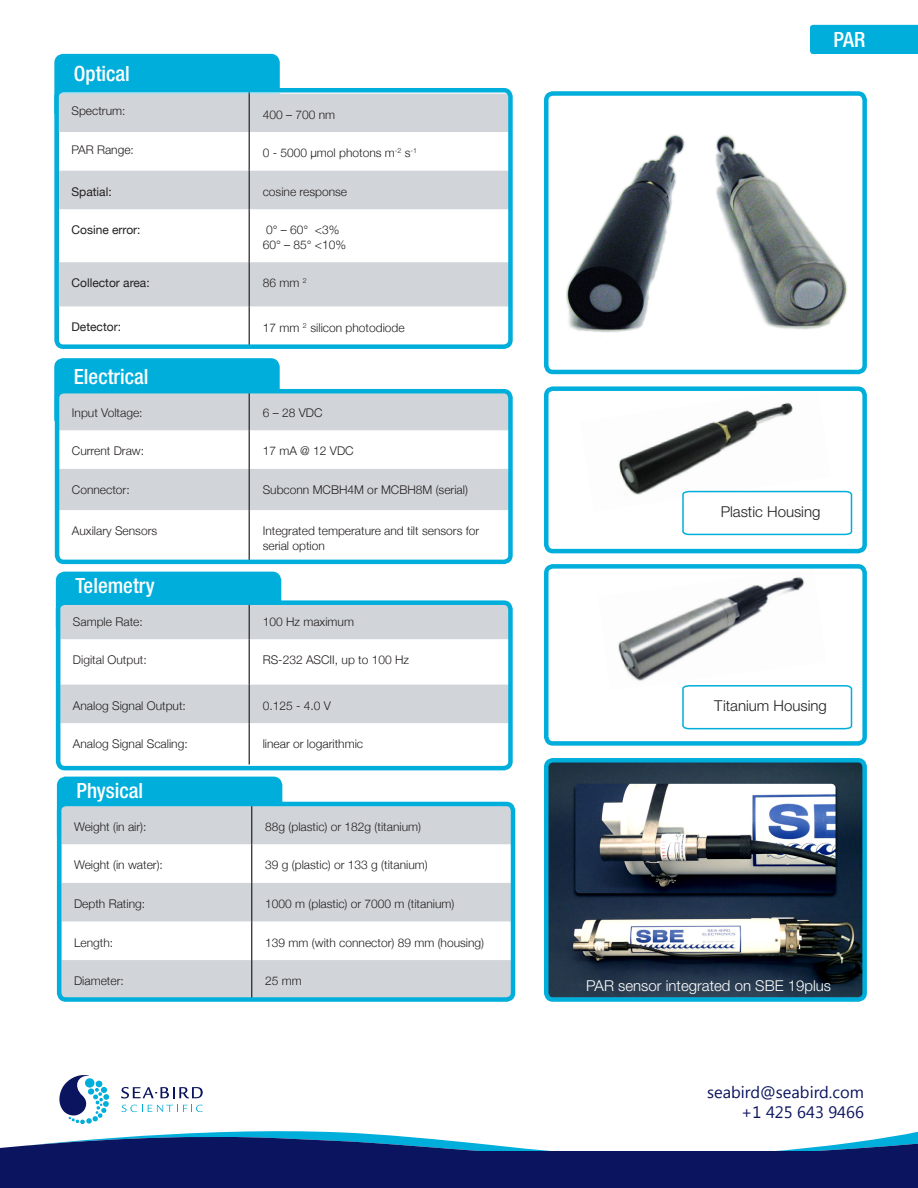
<style>
.page{position:relative;width:918px;height:1188px;background:#fff}
.page>*{position:absolute;margin:0;border:0;box-sizing:border-box;transform-origin:0 0}
.t1{font:500 condensed 21px "Helvetica Neue LT Std";color:#fff}
.t2{font:16.5px/19.8px "Segoe UI";color:#0b145e;text-align:right}
.t3{font:300 15px "Helvetica Neue LT Std";color:#fff}
.t4{font:300 15px "Helvetica Neue LT Std";color:#231f20}
.t5{font:300 12px "Helvetica Neue";color:#231f20}
.t6{font:12px "Helvetica Neue";color:#231f20}
.t7{font:300 12px "Helvetica Neue LT Std";color:#231f20}
</style>
<div class="page">
<svg style="left:0;top:1131px;width:918px;height:21px"></svg>
<div style="left:0;top:1152px;width:918px;height:36px;background:#0b145e"></div>
<div style="left:810px;top:25px;width:108px;height:29px;background:#00aedc"></div>
<svg style="left:121px;top:1087px;width:82px;height:12px"></svg>
<svg style="left:122px;top:1105px;width:81px;height:7px"></svg>
<svg style="left:59px;top:1075px;width:50px;height:49px"></svg>
<img style="left:566px;top:134px;width:282px;height:199px">
<div style="left:544px;top:91px;width:323px;height:283px;border:4px solid #00aedc;border-radius:7px"></div>
<svg style="left:59px;top:123px;width:449px;height:183px"></svg>
<svg style="left:54px;top:53px;width:454px;height:70px"></svg>
<hr style="left:249px;top:132px;width:1px;height:39px;background:#231f20">
<hr style="left:249px;top:209px;width:1px;height:53px;background:#231f20">
<hr style="left:249px;top:306px;width:1px;height:41px;background:#231f20">
<hr style="left:249px;top:93px;width:1px;height:39px;background:#231f20">
<hr style="left:249px;top:262px;width:1px;height:44px;background:#231f20">
<hr style="left:249px;top:171px;width:1px;height:38px;background:#231f20">
<div style="left:54px;top:88px;width:459px;height:261px;border:4px solid #00aedc;border-radius:7px"></div>
<div style="left:54px;top:358px;width:228px;height:72px;background:#00aedc"></div>
<svg style="left:60px;top:394px;width:448px;height:116px;fill:#d1d5d9"></svg>
<hr style="left:249px;top:430px;width:1px;height:39px;background:#231f20">
<hr style="left:249px;top:510px;width:1px;height:52px;background:#231f20">
<hr style="left:249px;top:392px;width:1px;height:38px;background:#231f20">
<hr style="left:249px;top:469px;width:1px;height:41px;background:#231f20">
<div style="left:55px;top:389px;width:458px;height:175px;border:4px solid #00aedc;border-radius:7px"></div>
<div style="left:55px;top:571px;width:227px;height:66px;background:#00aedc"></div>
<svg style="left:61px;top:605px;width:447px;height:118px;fill:#d1d5d9"></svg>
<hr style="left:249px;top:639px;width:1px;height:46px;background:#231f20">
<hr style="left:249px;top:723px;width:1px;height:42px;background:#231f20">
<hr style="left:249px;top:603px;width:1px;height:36px;background:#231f20">
<hr style="left:249px;top:685px;width:1px;height:38px;background:#231f20">
<div style="left:56px;top:600px;width:457px;height:170px;border:4px solid #00aedc;border-radius:7px"></div>
<img style="left:619px;top:402px;width:174px;height:93px">
<div style="left:544px;top:386px;width:323px;height:167px;border:4px solid #00aedc;border-radius:7px"></div>
<svg style="left:682px;top:490px;width:171px;height:46px"></svg>
<img style="left:618px;top:577px;width:187px;height:104px">
<div style="left:544px;top:564px;width:323px;height:182px;border:4px solid #00aedc;border-radius:7px"></div>
<svg style="left:682px;top:685px;width:171px;height:45px"></svg>
<svg style="left:62px;top:846px;width:448px;height:151px"></svg>
<svg style="left:56px;top:776px;width:457px;height:70px"></svg>
<hr style="left:251px;top:844px;width:1px;height:39px;background:#231f20">
<hr style="left:251px;top:921px;width:1px;height:39px;background:#231f20">
<hr style="left:251px;top:806px;width:1px;height:38px;background:#231f20">
<hr style="left:251px;top:883px;width:1px;height:38px;background:#231f20">
<hr style="left:251px;top:960px;width:1px;height:39px;background:#231f20">
<div style="left:57px;top:802px;width:458px;height:200px;border:4px solid #00aedc;border-radius:7px"></div>
<img style="left:549px;top:763px;width:313px;height:234px">
<div style="left:544px;top:758px;width:323px;height:244px;border:4px solid #00aedc;border-radius:7px"></div>
<p class="t1" style="left:74px;top:61px;width:57px">Optical</p>
<p class="t7" style="left:71px;top:104px;width:56px">Spectrum:</p>
<p class="t5" style="left:263px;top:105px;width:74px">400 – 700 nm</p>
<p class="t7" style="left:71px;top:142px;width:64px">PAR Range:</p>
<p class="t5" style="left:263px;top:143px;width:156px">0 - 5000 μmol photons m<sup>-2</sup> s<sup>-1</sup></p>
<p class="t6" style="left:71px;top:183px;width:42px">Spatial:</p>
<p class="t5" style="left:263px;top:182px;width:86px">cosine response</p>
<p class="t6" style="left:71px;top:221px;width:71px">Cosine error:</p>
<p class="t5" style="left:266px;top:220px;width:75px">0° – 60° &lt;3%</p>
<p class="t5" style="left:263px;top:235px;width:85px">60° – 85° &lt;10%</p>
<p class="t6" style="left:71px;top:274px;width:80px">Collector area:</p>
<p class="t5" style="left:263px;top:273px;width:45px">86 mm <sup>2</sup></p>
<p class="t6" style="left:71px;top:318px;width:51px">Detector:</p>
<p class="t5" style="left:263px;top:318px;width:144px">17 mm <sup>2</sup> silicon photodiode</p>
<p class="t1" style="left:74px;top:364px;width:76px">Electrical</p>
<p class="t5" style="left:72px;top:403px;width:72px">Input Voltage:</p>
<p class="t5" style="left:263px;top:403px;width:61px">6 – 28 VDC</p>
<p class="t5" style="left:72px;top:441px;width:74px">Current Draw:</p>
<p class="t5" style="left:263px;top:441px;width:92px">17 mA @ 12 VDC</p>
<p class="t5" style="left:72px;top:480px;width:59px">Connector:</p>
<p class="t5" style="left:263px;top:480px;width:207px">Subconn MCBH4M or MCBH8M (serial)</p>
<p class="t5" style="left:72px;top:521px;width:87px">Auxilary Sensors</p>
<p class="t5" style="left:263px;top:521px;width:218px">Integrated temperature and tilt sensors for</p>
<p class="t5" style="left:263px;top:536px;width:64px">serial option</p>
<p class="t1" style="left:75px;top:573px;width:81px">Telemetry</p>
<p class="t5" style="left:73px;top:612px;width:71px">Sample Rate:</p>
<p class="t5" style="left:263px;top:612px;width:93px">100 Hz maximum</p>
<p class="t5" style="left:73px;top:650px;width:75px">Digital Output:</p>
<p class="t5" style="left:263px;top:650px;width:148px">RS-232 ASCII, up to 100 Hz</p>
<p class="t5" style="left:73px;top:696px;width:114px">Analog Signal Output:</p>
<p class="t5" style="left:263px;top:696px;width:70px">0.125 - 4.0 V</p>
<p class="t5" style="left:73px;top:734px;width:116px">Analog Signal Scaling:</p>
<p class="t5" style="left:263px;top:734px;width:102px">linear or logarithmic</p>
<p class="t7" style="left:74px;top:739px;width:91px">Housing Material:</p>
<p class="t6" style="left:265px;top:741px;width:101px">Plastic or Titanium</p>
<p class="t1" style="left:77px;top:778px;width:68px">Physical</p>
<p class="t1" style="left:834px;top:27px;width:33px">PAR</p>
<p class="t4" style="left:721px;top:502px;width:101px">Plastic Housing</p>
<p class="t4" style="left:714px;top:696px;width:114px">Titanium Housing</p>
<p class="t5" style="left:74px;top:817px;width:74px">Weight (in air):</p>
<p class="t5" style="left:265px;top:817px;width:157px">88g (plastic) or 182g (titanium)</p>
<p class="t5" style="left:74px;top:855px;width:90px">Weight (in water):</p>
<p class="t5" style="left:265px;top:855px;width:164px">39 g (plastic) or 133 g (titanium)</p>
<p class="t5" style="left:74px;top:894px;width:73px">Depth Rating:</p>
<p class="t5" style="left:265px;top:894px;width:191px">1000 m (plastic) or 7000 m (titanium)</p>
<p class="t5" style="left:74px;top:933px;width:41px">Length:</p>
<p class="t5" style="left:265px;top:933px;width:220px">139 mm (with connector) 89 mm (housing)</p>
<p class="t5" style="left:74px;top:971px;width:51px">Diameter:</p>
<p class="t5" style="left:265px;top:971px;width:38px">25 mm</p>
<p class="t3" style="left:586px;top:976px;width:246px">PAR sensor integrated on SBE 19plus</p>
<h2 class="t2" style="left:707px;top:1082px;width:158px">seabird@seabird.com +1 425 643 9466</h2>
</div>
